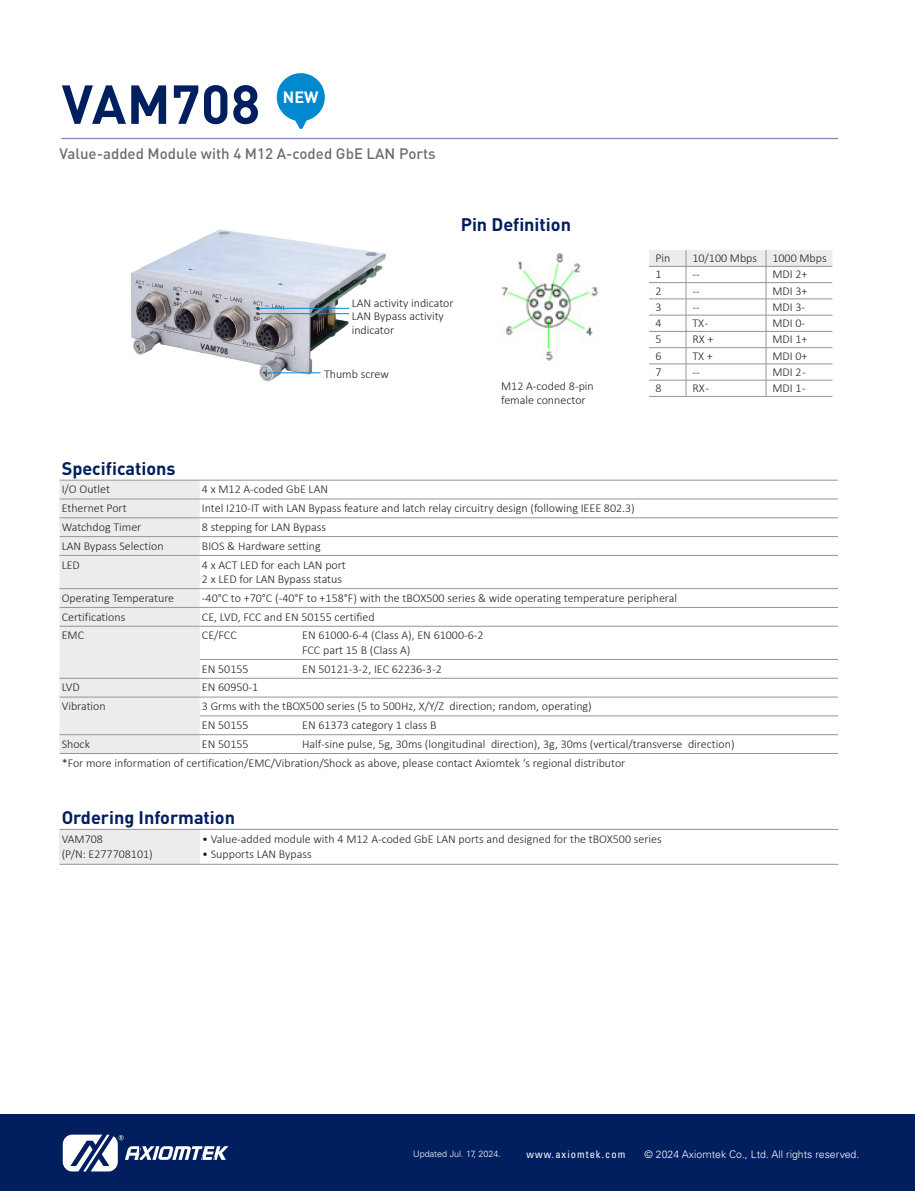
<style>
.page{position:relative;width:915px;height:1191px;background:#fff}
.page>*{position:absolute;margin:0;border:0;box-sizing:border-box;transform-origin:0 0}
.t1{font:700 54px "DIN Pro";letter-spacing:.01em;color:#011e5f}
.t2{font:700 18px "DIN Pro";color:#011e5f}
.t3{font:700 16.2px "DIN Pro";color:#fff}
.t4{font:500 15px "DIN Pro";color:#6c6d70}
.t5{font:300 12px/14.4px "Calibri";color:#231f20}
.t6{font:300 10.5px "Univers LT Std";color:#fff}
.t7{font:condensed 10.5px "Univers LT Std";letter-spacing:.1em;color:#fff}
.t8{font:300 9px "Univers LT Std";color:#fff}
</style>
<div class="page">
<div style="left:0;top:1114px;width:914px;height:77px;background:#011e5f"></div>
<svg style="left:63px;top:1134px;width:165px;height:37px"></svg>
<hr style="left:61px;top:138px;width:776px;height:1px;background:#8085ae">
<div style="left:60px;top:481px;width:140px;height:272px;background:#ececee"></div>
<hr style="left:60px;top:499px;width:140px;height:1px;background:#939598">
<hr style="left:200px;top:499px;width:100px;height:1px;background:#939598">
<hr style="left:300px;top:499px;width:537px;height:1px;background:#939598">
<hr style="left:60px;top:517px;width:140px;height:1px;background:#939598">
<hr style="left:200px;top:517px;width:100px;height:1px;background:#939598">
<hr style="left:300px;top:517px;width:537px;height:1px;background:#939598">
<hr style="left:60px;top:536px;width:140px;height:1px;background:#939598">
<hr style="left:200px;top:536px;width:100px;height:1px;background:#939598">
<hr style="left:300px;top:536px;width:537px;height:1px;background:#939598">
<hr style="left:60px;top:555px;width:140px;height:1px;background:#939598">
<hr style="left:200px;top:555px;width:100px;height:1px;background:#939598">
<hr style="left:300px;top:555px;width:537px;height:1px;background:#939598">
<hr style="left:60px;top:588px;width:140px;height:1px;background:#939598">
<hr style="left:200px;top:588px;width:100px;height:1px;background:#939598">
<hr style="left:300px;top:588px;width:537px;height:1px;background:#939598">
<hr style="left:60px;top:607px;width:140px;height:1px;background:#939598">
<hr style="left:200px;top:607px;width:100px;height:1px;background:#939598">
<hr style="left:300px;top:607px;width:537px;height:1px;background:#939598">
<hr style="left:60px;top:626px;width:140px;height:1px;background:#939598">
<hr style="left:200px;top:626px;width:100px;height:1px;background:#939598">
<hr style="left:300px;top:626px;width:537px;height:1px;background:#939598">
<hr style="left:200px;top:659px;width:100px;height:1px;background:#939598">
<hr style="left:300px;top:659px;width:537px;height:1px;background:#939598">
<hr style="left:60px;top:678px;width:140px;height:1px;background:#939598">
<hr style="left:200px;top:678px;width:100px;height:1px;background:#939598">
<hr style="left:300px;top:678px;width:537px;height:1px;background:#939598">
<hr style="left:60px;top:697px;width:140px;height:1px;background:#939598">
<hr style="left:200px;top:697px;width:100px;height:1px;background:#939598">
<hr style="left:300px;top:697px;width:537px;height:1px;background:#939598">
<hr style="left:200px;top:715px;width:100px;height:1px;background:#939598">
<hr style="left:300px;top:715px;width:537px;height:1px;background:#939598">
<hr style="left:60px;top:734px;width:140px;height:1px;background:#939598">
<hr style="left:200px;top:734px;width:100px;height:1px;background:#939598">
<hr style="left:300px;top:734px;width:537px;height:1px;background:#939598">
<hr style="left:60px;top:753px;width:140px;height:1px;background:#939598">
<hr style="left:200px;top:753px;width:100px;height:1px;background:#939598">
<hr style="left:300px;top:753px;width:537px;height:1px;background:#939598">
<hr style="left:60px;top:480px;width:140px;height:1px;background:#939598">
<hr style="left:200px;top:480px;width:100px;height:1px;background:#939598">
<hr style="left:300px;top:480px;width:537px;height:1px;background:#939598">
<div style="left:60px;top:829px;width:140px;height:35px;background:#ececee"></div>
<hr style="left:60px;top:864px;width:140px;height:1px;background:#939598">
<hr style="left:200px;top:864px;width:638px;height:1px;background:#939598">
<hr style="left:60px;top:829px;width:140px;height:1px;background:#939598">
<hr style="left:200px;top:829px;width:638px;height:1px;background:#939598">
<img style="left:501px;top:253px;width:98px;height:108px">
<hr style="left:648px;top:396px;width:37px;height:1px;background:#939598">
<hr style="left:685px;top:396px;width:80px;height:1px;background:#939598">
<hr style="left:765px;top:396px;width:67px;height:1px;background:#939598">
<svg style="left:649px;top:250px;width:183px;height:146px"></svg>
<img style="left:131px;top:229px;width:255px;height:153px">
<hr style="left:266px;top:372px;width:54px;height:1px;background:#0089cf">
<hr style="left:258px;top:308px;width:91px;height:1px;background:#0089cf">
<hr style="left:258px;top:313px;width:91px;height:1px;background:#0089cf">
<svg style="left:276px;top:73px;width:49px;height:56px"></svg>
<p class="t1" style="left:62px;top:68px;width:200px">VAM708</p>
<p class="t3" style="left:283px;top:86px;width:37px">NEW</p>
<p class="t4" style="left:60px;top:141px;width:377px">Value-added Module with 4 M12 A-coded GbE LAN Ports</p>
<p class="t2" style="left:460px;top:212px;width:112px">Pin Definition</p>
<p class="t5" style="left:351px;top:296px;width:103px">LAN activity indicator</p>
<p class="t5" style="left:351px;top:308px;width:94px">LAN Bypass activity indicator</p>
<p class="t5" style="left:324px;top:367px;width:66px">Thumb screw</p>
<p class="t5" style="left:655px;top:251px;width:16px">Pin</p>
<p class="t5" style="left:692px;top:251px;width:66px">10/100 Mbps</p>
<p class="t5" style="left:772px;top:251px;width:56px">1000 Mbps</p>
<p class="t5" style="left:655px;top:267px;width:8px">1</p>
<p class="t5" style="left:692px;top:267px;width:9px">--</p>
<p class="t5" style="left:772px;top:267px;width:37px">MDI 2+</p>
<p class="t5" style="left:655px;top:283px;width:8px">2</p>
<p class="t5" style="left:692px;top:283px;width:9px">--</p>
<p class="t5" style="left:772px;top:283px;width:37px">MDI 3+</p>
<p class="t5" style="left:655px;top:299px;width:8px">3</p>
<p class="t5" style="left:692px;top:299px;width:9px">--</p>
<p class="t5" style="left:772px;top:299px;width:34px">MDI 3-</p>
<p class="t5" style="left:655px;top:316px;width:8px">4</p>
<p class="t5" style="left:692px;top:316px;width:18px">TX -</p>
<p class="t5" style="left:772px;top:316px;width:34px">MDI 0-</p>
<p class="t5" style="left:655px;top:332px;width:8px">5</p>
<p class="t5" style="left:692px;top:332px;width:23px">RX +</p>
<p class="t5" style="left:772px;top:332px;width:37px">MDI 1+</p>
<p class="t5" style="left:655px;top:348px;width:8px">6</p>
<p class="t5" style="left:692px;top:348px;width:22px">TX +</p>
<p class="t5" style="left:772px;top:348px;width:37px">MDI 0+</p>
<p class="t5" style="left:655px;top:364px;width:8px">7</p>
<p class="t5" style="left:692px;top:364px;width:9px">--</p>
<p class="t5" style="left:772px;top:364px;width:35px">MDI 2 -</p>
<p class="t5" style="left:501px;top:379px;width:94px">M12 A-coded 8-pin</p>
<p class="t5" style="left:655px;top:381px;width:8px">8</p>
<p class="t5" style="left:692px;top:381px;width:18px">RX -</p>
<p class="t5" style="left:772px;top:381px;width:35px">MDI 1 -</p>
<p class="t5" style="left:501px;top:393px;width:86px">female connector</p>
<p class="t2" style="left:62px;top:456px;width:115px">Specifications</p>
<p class="t5" style="left:62px;top:482px;width:50px">I/O Outlet</p>
<p class="t5" style="left:202px;top:482px;width:128px">4 x M12 A-coded GbE LAN</p>
<p class="t5" style="left:62px;top:501px;width:66px">Ethernet Port</p>
<p class="t5" style="left:202px;top:501px;width:434px">Intel I210-IT with LAN Bypass feature and latch relay circuitry design (following IEEE 802.3)</p>
<p class="t5" style="left:62px;top:519px;width:81px">Watchdog Timer</p>
<p class="t5" style="left:202px;top:519px;width:126px">8 stepping for LAN Bypass</p>
<p class="t5" style="left:62px;top:538px;width:103px">LAN Bypass Selection</p>
<p class="t5" style="left:202px;top:538px;width:120px">BIOS &amp; Hardware setting</p>
<p class="t5" style="left:62px;top:557px;width:20px">LED</p>
<p class="t5" style="left:202px;top:557px;width:145px">4 x ACT LED for each LAN port</p>
<p class="t5" style="left:202px;top:571px;width:142px">2 x LED for LAN Bypass status</p>
<p class="t5" style="left:62px;top:590px;width:114px">Operating Temperature</p>
<p class="t5" style="left:202px;top:590px;width:476px">-40°C to +70°C (-40°F to +158°F) with the tBOX500 series &amp; wide operating temperature peripheral</p>
<p class="t5" style="left:62px;top:609px;width:65px">Certifications</p>
<p class="t5" style="left:202px;top:609px;width:174px">CE, LVD, FCC and EN 50155 certified</p>
<p class="t5" style="left:62px;top:628px;width:24px">EMC</p>
<p class="t5" style="left:202px;top:628px;width:36px">CE/FCC</p>
<p class="t5" style="left:302px;top:628px;width:183px">EN 61000-6-4 (Class A), EN 61000-6-2</p>
<p class="t5" style="left:302px;top:642px;width:110px">FCC part 15 B (Class A)</p>
<p class="t5" style="left:202px;top:661px;width:48px">EN 50155</p>
<p class="t5" style="left:302px;top:661px;width:141px">EN 50121-3-2, IEC 62236-3-2</p>
<p class="t5" style="left:62px;top:680px;width:20px">LVD</p>
<p class="t5" style="left:202px;top:680px;width:58px">EN 60950-1</p>
<p class="t5" style="left:62px;top:699px;width:46px">Vibration</p>
<p class="t5" style="left:202px;top:699px;width:391px">3 Grms with the tBOX500 series (5 to 500Hz, X/Y/Z direction; random, operating)</p>
<p class="t5" style="left:202px;top:718px;width:48px">EN 50155</p>
<p class="t5" style="left:302px;top:718px;width:136px">EN 61373 category 1 class B</p>
<p class="t5" style="left:62px;top:736px;width:30px">Shock</p>
<p class="t5" style="left:202px;top:736px;width:48px">EN 50155</p>
<p class="t5" style="left:302px;top:736px;width:434px">Half-sine pulse, 5g, 30ms (longitudinal direction), 3g, 30ms (vertical/transverse direction)</p>
<p class="t5" style="left:62px;top:755px;width:565px">*For more information of certification/EMC/Vibration/Shock as above, please contact Axiomtek ‘s regional distributor</p>
<p class="t2" style="left:62px;top:805px;width:175px">Ordering Information</p>
<p class="t5" style="left:62px;top:832px;width:43px">VAM708</p>
<p class="t5" style="left:62px;top:846px;width:93px">(P/N: E277708101)</p>
<p class="t5" style="left:202px;top:832px;width:461px">• Value-added module with 4 M12 A-coded GbE LAN ports and designed for the tBOX500 series</p>
<p class="t5" style="left:202px;top:846px;width:111px">• Supports LAN Bypass</p>
<p class="t8" style="left:413px;top:1148px;width:89px">Updated Jul. 17, 2024.</p>
<p class="t7" style="left:526px;top:1148px;width:100px">www.axiomtek.com</p>
<p class="t6" style="left:644px;top:1148px;width:216px">© 2024 Axiomtek Co., Ltd. All rights reserved.</p>
</div>
